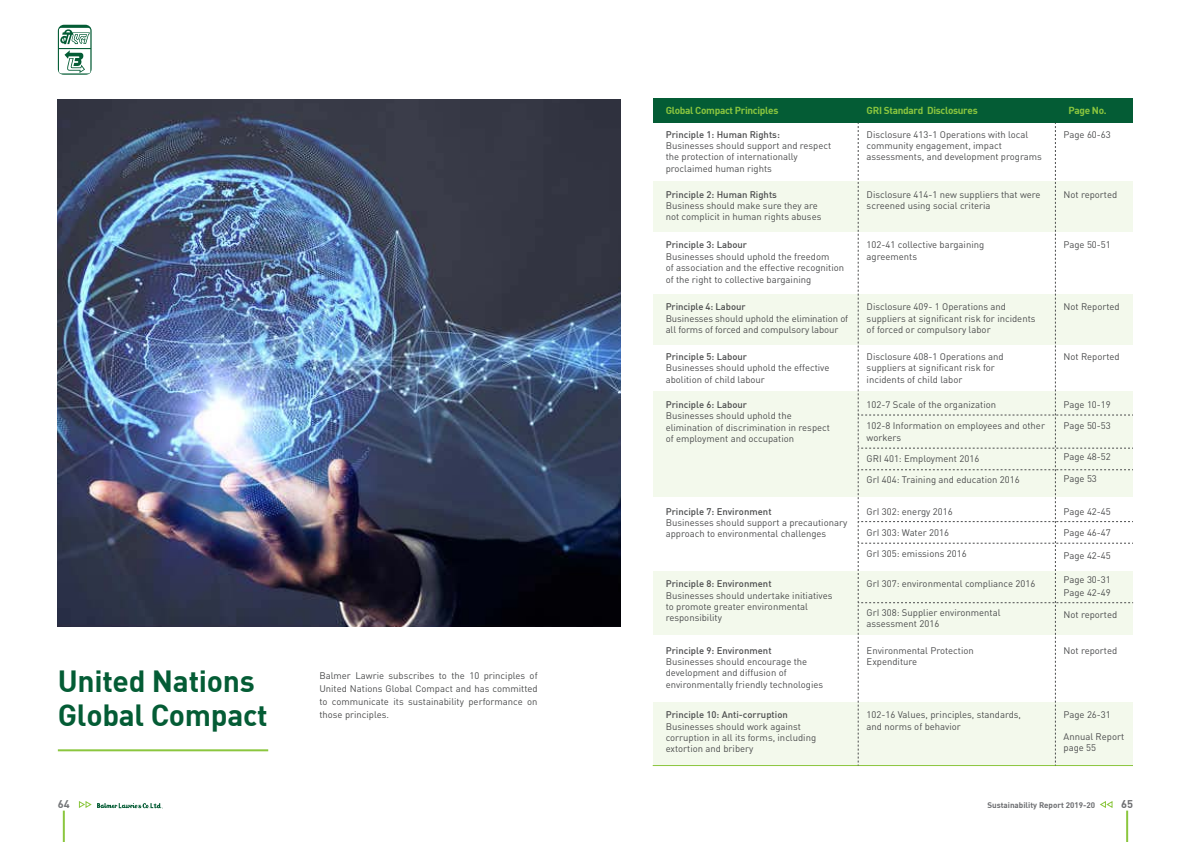
<style>
.page{position:relative;width:1191px;height:842px;background:#fff}
.page>*{position:absolute;margin:0;border:0;box-sizing:border-box;transform-origin:0 0}
.t1{font:30px/34px "DIN Bold";letter-spacing:-.01em;color:#045c35}
.t2{font:11px "DIN Bold";color:#727477}
.t3{font:11px "DIN Bold";color:#6c6d70}
.t4{font:10px "DIN Bold";letter-spacing:-.03em;color:#8bc63e}
.t5{font:9.5px/11.4px "DIN Pro";color:#4b4c4d}
.t6{font:500 9.5px "DIN";color:#4b4c4d}
.t7{font:8px "DIN Bold";color:#6c6d70}
</style>
<div class="page">
<div style="left:653px;top:294px;width:480px;height:50px;background:#f3f9ec"></div>
<div style="left:653px;top:571px;width:480px;height:64px;background:#f3f9ec"></div>
<div style="left:653px;top:702px;width:480px;height:63px;background:#f3f9ec"></div>
<div style="left:653px;top:181px;width:480px;height:51px;background:#f3f9ec"></div>
<div style="left:653px;top:99px;width:480px;height:24px;background:#045c35"></div>
<svg style="left:58px;top:25px;width:34px;height:50px"></svg>
<img style="left:58px;top:99px;width:562px;height:528px">
<hr style="left:63px;top:811px;width:2px;height:31px;background:#8bc63e">
<hr style="left:1126px;top:811px;width:2px;height:31px;background:#8bc63e">
<svg style="left:1100px;top:801px;width:13px;height:7px"></svg>
<svg style="left:78px;top:801px;width:85px;height:8px"></svg>
<hr style="left:58px;top:749px;width:210px;height:2px;background:#8bc63e">
<div style="left:653px;top:392px;width:480px;height:105px;background:#f3f9ec"></div>
<hr style="left:653px;top:765px;width:480px;height:1px;background:#8bc63e">
<svg style="left:858px;top:123px;width:275px;height:642px"></svg>
<p class="t4" style="left:666px;top:104px;width:114px">Global Compact Principles</p>
<p class="t4" style="left:867px;top:104px;width:113px">GRI Standard Disclosures</p>
<p class="t4" style="left:1068px;top:104px;width:40px">Page No.</p>
<p class="t6" style="left:666px;top:128px;width:116px">Principle 1: Human Rights:</p>
<p class="t5" style="left:666px;top:139px;width:167px">Businesses should support and respect the protection of internationally proclaimed human rights</p>
<p class="t5" style="left:867px;top:128px;width:177px">Disclosure 413-1 Operations with local community engagement, impact assessments, and development programs</p>
<p class="t5" style="left:1063px;top:128px;width:49px">Page 60-63</p>
<p class="t5" style="left:1063px;top:188px;width:55px">Not reported</p>
<p class="t6" style="left:666px;top:188px;width:113px">Principle 2: Human Rights</p>
<p class="t5" style="left:666px;top:199px;width:157px">Business should make sure they are not complicit in human rights abuses</p>
<p class="t5" style="left:867px;top:188px;width:176px">Disclosure 414-1 new suppliers that were screened using social criteria</p>
<h1 class="t1" style="left:58px;top:663px;width:212px">United Nations<br>Global Compact</h1>
<p class="t5" style="left:319px;top:669px;width:220px;line-height:13px;text-align:justify">Balmer Lawrie subscribes to the 10 principles of United Nations Global Compact and has committed to communicate its sustainability performance on those principles.</p>
<p class="t6" style="left:666px;top:239px;width:83px">Principle 3: Labour</p>
<p class="t5" style="left:666px;top:250px;width:180px">Businesses should uphold the freedom<br>of association and the effective recognition of the right to collective bargaining</p>
<p class="t5" style="left:867px;top:239px;width:119px">102-41 collective bargaining agreements</p>
<p class="t6" style="left:666px;top:301px;width:81px">Principle 4: Labour</p>
<p class="t5" style="left:666px;top:312px;width:184px">Businesses should uphold the elimination of all forms of forced and compulsory labour</p>
<p class="t5" style="left:867px;top:301px;width:170px">Disclosure 409- 1 Operations and suppliers at significant risk for incidents of forced or compulsory labor</p>
<p class="t6" style="left:666px;top:351px;width:83px">Principle 5: Labour</p>
<p class="t5" style="left:666px;top:362px;width:165px">Businesses should uphold the effective abolition of child labour</p>
<p class="t5" style="left:867px;top:350px;width:139px">Disclosure 408-1 Operations and suppliers at significant risk for incidents of child labor</p>
<p class="t6" style="left:666px;top:398px;width:83px">Principle 6: Labour</p>
<p class="t5" style="left:666px;top:410px;width:166px">Businesses should uphold the elimination of discrimination in respect of employment and occupation</p>
<p class="t6" style="left:666px;top:505px;width:107px">Principle 7: Environment</p>
<p class="t5" style="left:666px;top:516px;width:183px">Businesses should support a precautionary approach to environmental challenges</p>
<p class="t6" style="left:666px;top:578px;width:107px">Principle 8: Environment</p>
<p class="t5" style="left:666px;top:589px;width:168px">Businesses should undertake initiatives to promote greater environmental responsibility</p>
<p class="t5" style="left:867px;top:398px;width:131px">102-7 Scale of the organization</p>
<p class="t5" style="left:867px;top:420px;width:180px">102-8 Information on employees and other workers</p>
<p class="t5" style="left:867px;top:452px;width:114px">GRI 401: Employment 2016</p>
<p class="t5" style="left:867px;top:474px;width:154px">GrI 404: Training and education 2016</p>
<p class="t5" style="left:867px;top:505px;width:87px">GrI 302: energy 2016</p>
<p class="t5" style="left:867px;top:526px;width:84px">GrI 303: Water 2016</p>
<p class="t5" style="left:867px;top:548px;width:102px">GrI 305: emissions 2016</p>
<p class="t5" style="left:867px;top:578px;width:170px">GrI 307: environmental compliance 2016</p>
<p class="t5" style="left:867px;top:606px;width:135px">GrI 308: Supplier environmental assessment 2016</p>
<p class="t5" style="left:1063px;top:239px;width:49px">Page 50-51</p>
<p class="t5" style="left:1063px;top:301px;width:58px">Not Reported</p>
<p class="t5" style="left:1063px;top:350px;width:58px">Not Reported</p>
<p class="t5" style="left:1063px;top:398px;width:49px">Page 10-19</p>
<p class="t5" style="left:1063px;top:419px;width:49px">Page 50-53</p>
<p class="t5" style="left:1063px;top:451px;width:49px">Page 48-52</p>
<p class="t5" style="left:1063px;top:473px;width:35px">Page 53</p>
<p class="t5" style="left:1063px;top:505px;width:49px">Page 42-45</p>
<p class="t5" style="left:1063px;top:526px;width:49px">Page 46-47</p>
<p class="t5" style="left:1063px;top:549px;width:49px">Page 42-45</p>
<p class="t5" style="left:1063px;top:573px;width:49px;line-height:12.9px">Page 30-31<br>Page 42-49</p>
<p class="t5" style="left:1063px;top:608px;width:55px">Not reported</p>
<p class="t6" style="left:666px;top:644px;width:107px">Principle 9: Environment</p>
<p class="t5" style="left:666px;top:655px;width:159px">Businesses should encourage the development and diffusion of environmentally friendly technologies</p>
<p class="t6" style="left:666px;top:709px;width:124px">Principle 10: Anti-corruption</p>
<p class="t5" style="left:666px;top:720px;width:152px">Businesses should work against corruption in all its forms, including extortion and bribery</p>
<p class="t5" style="left:867px;top:644px;width:109px">Environmental Protection<br>Expenditure</p>
<p class="t5" style="left:1063px;top:644px;width:55px">Not reported</p>
<p class="t5" style="left:867px;top:709px;width:156px">102-16 Values, principles, standards, and norms of behavior</p>
<p class="t5" style="left:1063px;top:709px;width:49px">Page 26-31</p>
<p class="t5" style="left:1063px;top:730px;width:62px">Annual Report page 55</p>
<p class="t2" style="left:58px;top:797px;width:13px">64</p>
<p class="t7" style="left:987px;top:800px;width:109px">Sustainability Report 2019-20</p>
<p class="t3" style="left:1121px;top:797px;width:13px">65</p>
</div>
